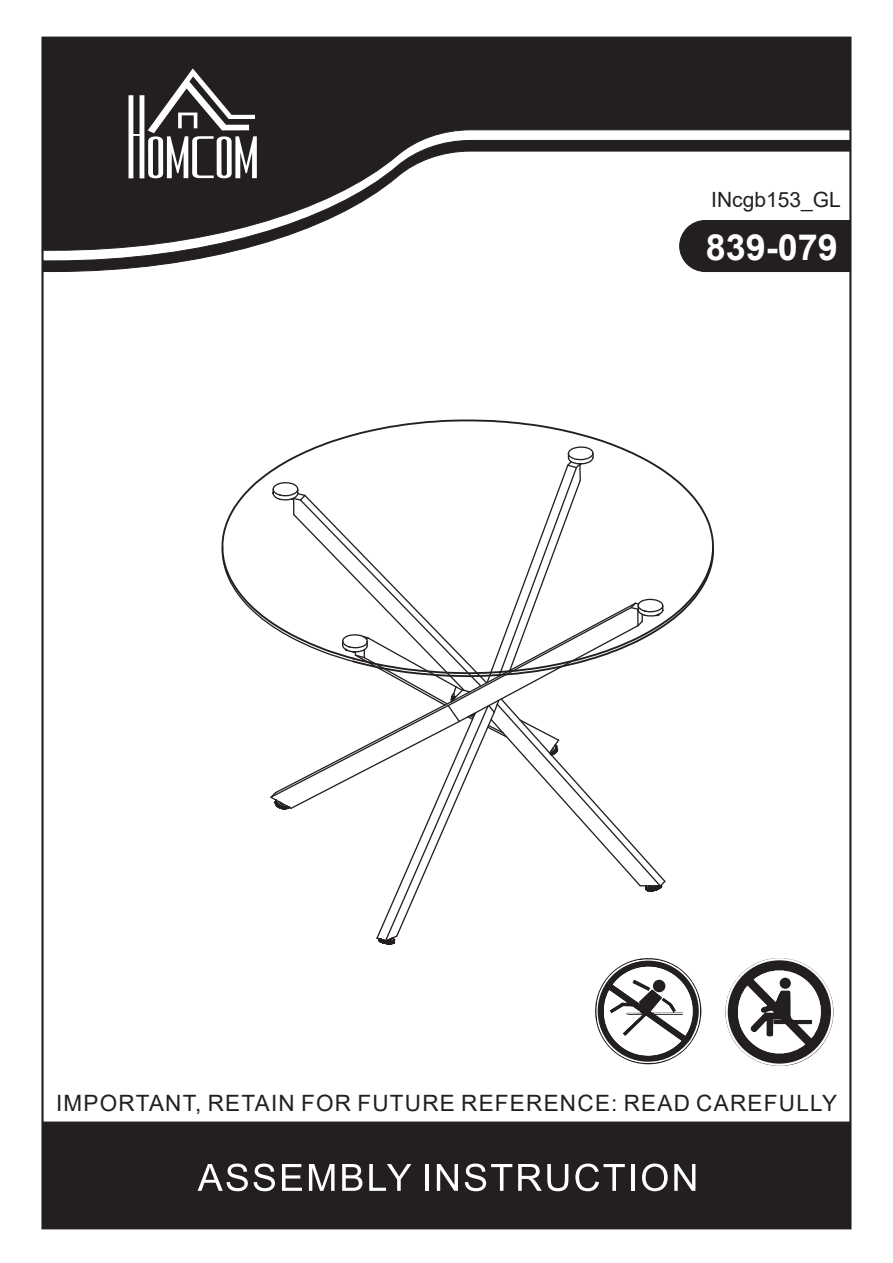
<style>
.page{position:relative;width:893px;height:1263px;background:#fff}
.page>*{position:absolute;margin:0;border:0;box-sizing:border-box;transform-origin:0 0}
.t1{font:700 36px "Arial";color:#fff}
.t2{font:22.5px "Arial";letter-spacing:.055em;color:#231f20}
.t3{font:21px "Arial";color:#231f20}
</style>
<div class="page">
<div style="left:42px;top:37px;width:809px;height:103px;background:#231f20"></div>
<svg style="left:42px;top:140px;width:809px;height:132px"></svg>
<svg style="left:129px;top:68px;width:128px;height:110px"></svg>
<div style="left:42px;top:1122px;width:809px;height:106px;background:#231f20"></div>
<svg style="left:198px;top:1163px;width:50px;height:28px"></svg>
<svg style="left:254px;top:1163px;width:21px;height:28px"></svg>
<svg style="left:282px;top:1164px;width:20px;height:27px"></svg>
<svg style="left:309px;top:1164px;width:26px;height:27px"></svg>
<svg style="left:342px;top:1164px;width:20px;height:27px"></svg>
<svg style="left:369px;top:1164px;width:42px;height:27px"></svg>
<hr style="left:425px;top:1164px;width:3px;height:27px;background:#fff">
<svg style="left:437px;top:1164px;width:21px;height:27px"></svg>
<svg style="left:465px;top:1163px;width:47px;height:28px"></svg>
<svg style="left:518px;top:1164px;width:50px;height:27px"></svg>
<svg style="left:575px;top:1163px;width:50px;height:28px"></svg>
<hr style="left:631px;top:1164px;width:4px;height:27px;background:#fff">
<svg style="left:642px;top:1163px;width:26px;height:28px"></svg>
<svg style="left:674px;top:1164px;width:21px;height:27px"></svg>
<svg style="left:317px;top:419px;width:397px;height:206px"></svg>
<svg style="left:221px;top:446px;width:446px;height:499px"></svg>
<svg style="left:725px;top:958px;width:109px;height:108px"></svg>
<div style="left:779px;top:977px;width:12px;height:12px;background:#231f20;border-radius:50%"></div>
<svg style="left:595px;top:958px;width:107px;height:107px"></svg>
<p class="t3" style="left:711px;top:185px;width:131px">INcgb153_GL</p>
<h1 class="t1" style="left:706px;top:222px;width:134px">839-079</h1>
<p class="t2" style="left:56px;top:1087px;width:783px">IMPORTANT, RETAIN FOR FUTURE REFERENCE: READ CAREFULLY</p>
</div>
